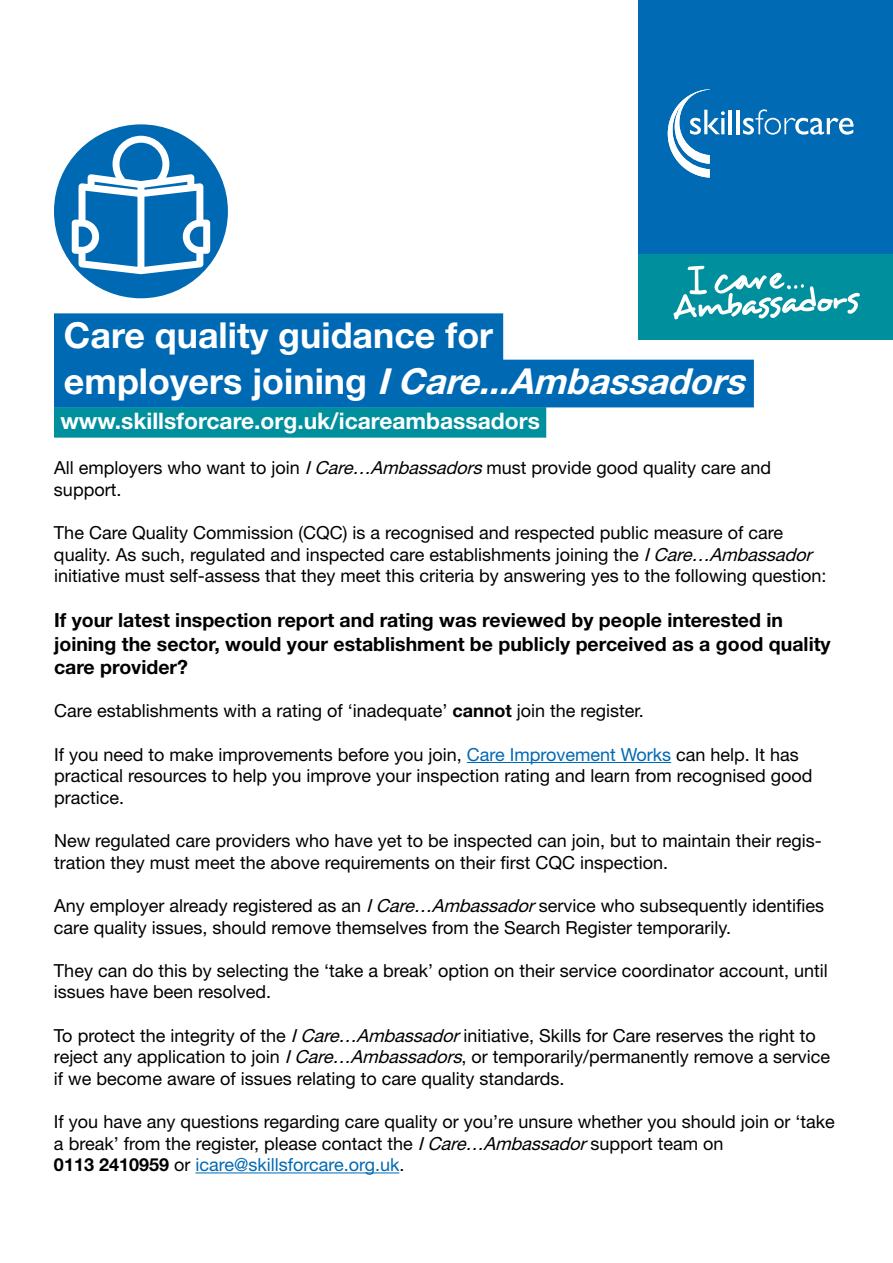
<style>
.page{position:relative;width:893px;height:1263px;background:#fff}
.page>*{position:absolute;margin:0;border:0;box-sizing:border-box;transform-origin:0 0}
.t1{font:700 35.85px/46.3px "Helvetica Neue LT Std";color:#fff}
.t2{font:700 22.8px "Helvetica Neue LT Std";color:#fff}
.t3{font:700 19.5px/23.4px "Helvetica Neue LT Std";color:#000}
.t4{font:18px/21.6px "Helvetica Neue LT Std";color:#000}
.s1{font-style:italic}
.s2{font-weight:700}
.s3{color:#0069b3}
</style>
<div class="page">
<div style="left:639px;top:0;width:254px;height:254px;background:#006ab4"></div>
<svg style="left:668px;top:89px;width:57px;height:89px"></svg>
<hr style="left:721px;top:118px;width:3px;height:16px;background:#fff">
<hr style="left:729px;top:110px;width:3px;height:24px;background:#fff">
<hr style="left:736px;top:110px;width:3px;height:24px;background:#fff">
<svg style="left:743px;top:109px;width:110px;height:26px"></svg>
<div style="left:639px;top:254px;width:254px;height:85px;background:#008f9d"></div>
<svg style="left:673px;top:266px;width:187px;height:54px"></svg>
<hr style="left:467px;top:762px;width:204px;height:1px;background:#0069b3">
<hr style="left:195px;top:1172px;width:204px;height:1px;background:#0069b3">
<div style="left:54px;top:407px;width:492px;height:31px;background:#008f9d"></div>
<div style="left:54px;top:313px;width:449px;height:48px;background:#0069b3"></div>
<div style="left:54px;top:360px;width:700px;height:47px;background:#0069b3"></div>
<div style="left:54px;top:124px;width:174px;height:174px;background:#0069b3;border-radius:50%"></div>
<svg style="left:72px;top:136px;width:138px;height:138px"></svg>
<h1 class="t1" style="left:64px;top:311px;width:693px">Care quality guidance for<br>e m p l oye rs j o i n i n g <span class="s1">ICare...Ambassadors</span></h1>
<p class="t2" style="left:60px;top:406px;width:481px">www.skillsforcare.org.uk/icareambassadors</p>
<p class="t4" style="left:54px;top:457px;width:719px">All employers who want to join <span class="s1">ICare…Ambassadors</span>must provide good quality care and support.</p>
<p class="t4" style="left:54px;top:522px;width:774px">The Care Quality Commission (CQC) is a recognised and respected public measure of care quality. As such, regulated and inspected care establishments joining the <span class="s1">ICare…Ambassador </span>initiative must self-assess that they meet this criteria by answering yes to the following question:</p>
<p class="t3" style="left:54px;top:608px;width:778px">If your latest inspection report and rating was reviewed by people interested in joining the sector, would your establishment be publicly perceived as a good quality care provider?</p>
<p class="t4" style="left:54px;top:700px;width:591px">Care establishments with a rating of ‘inadequate’ <span class="s2">cannot</span> join the register.</p>
<p class="t4" style="left:54px;top:743px;width:760px">If you need to make improvements before you join, <span class="s3">Care Improvement Works</span> can help. It has practical resources to help you improve your inspection rating and learn from recognised good practice.</p>
<p class="t4" style="left:54px;top:830px;width:769px">New regulated care providers who have yet to be inspected can join, but to maintain their regis&shy;tration they must meet the above requirements on their first CQC inspection.</p>
<p class="t4" style="left:54px;top:894px;width:772px">Any employer already registered as an <span class="s1">ICare…Ambassador</span>service who subsequently identifies care quality issues, should remove themselves from the Search Register temporarily.</p>
<p class="t4" style="left:54px;top:959px;width:775px">They can do this by selecting the ‘take a break’ option on their service coordinator account, until issues have been resolved.</p>
<p class="t4" style="left:54px;top:1024px;width:778px">To protect the integrity of the <span class="s1">ICare…Ambassador</span>initiative, Skills for Care reserves the right to reject any application to join <span class="s1">ICare…Ambassadors</span>, or temporarily/permanently remove a service if we become aware of issues relating to care quality standards.</p>
<p class="t4" style="left:54px;top:1110px;width:782px">If you have any questions regarding care quality or you’re unsure whether you should join or ‘take a break’ from the register, please contact the <span class="s1">ICare…Ambassador</span>support team on<br><span class="s2">0113 2410959</span> or <span class="s3">icare@skillsforcare.org.uk</span>.</p>
</div>
